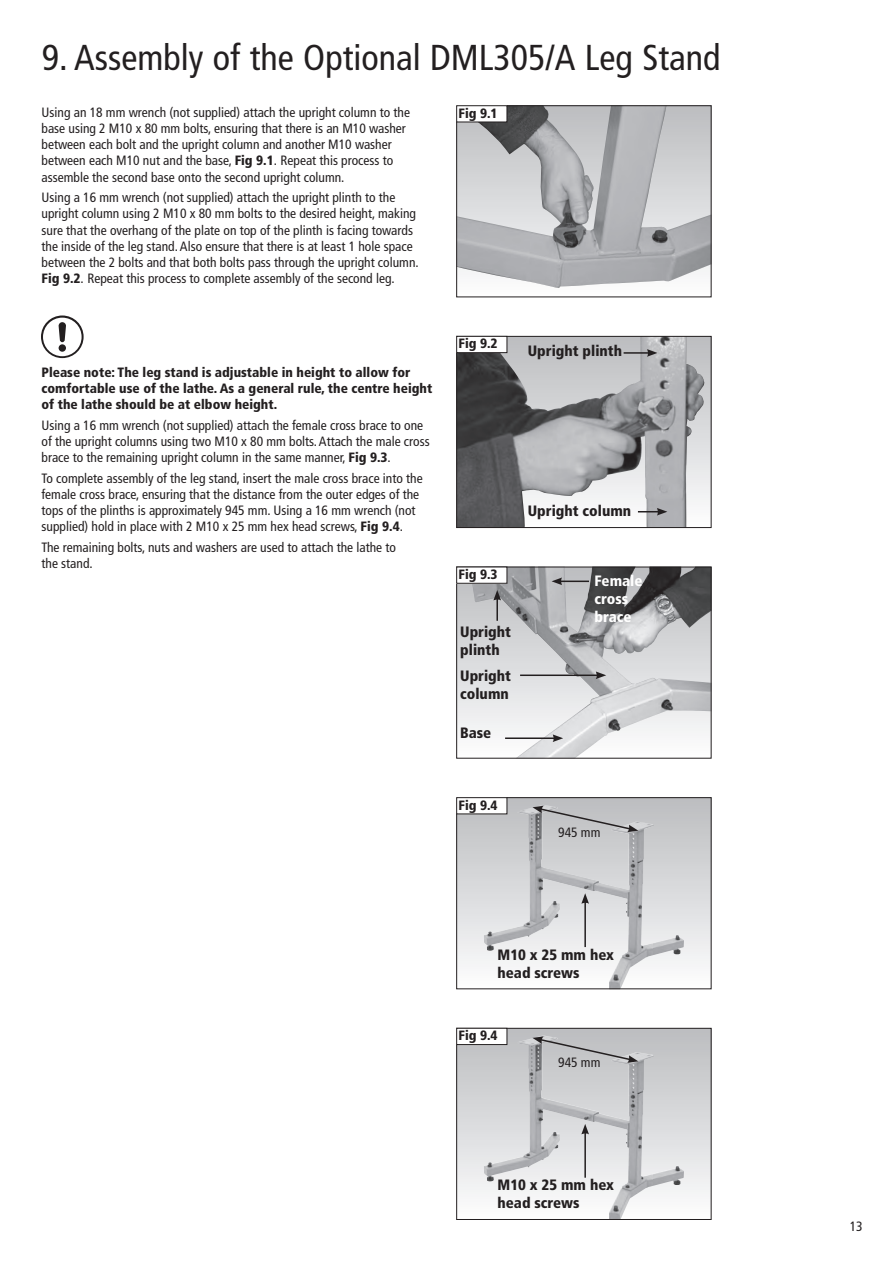
<style>
.page{position:relative;width:893px;height:1263px;background:#fff}
.page>*{position:absolute;margin:0;border:0;box-sizing:border-box;transform-origin:0 0}
.t1{font:condensed 36px "Frutiger LT Pro";color:#231f20}
.t2{font:900 condensed 15px/18px "Frutiger LT Pro";color:#231f20}
.t3{font:900 condensed 15px/18px "Frutiger LT Pro";color:#fff}
.t4{font:800 13.65px "Times";color:#231f20}
.t5{font:condensed 13.5px/16.2px "Frutiger LT Pro";color:#231f20}
.t6{font:900 condensed 13.5px/16.2px "Frutiger LT Pro";color:#231f20}
.s1{font-weight:900}
</style>
<div class="page">
<img style="left:458px;top:107px;width:251px;height:181px">
<div style="left:456px;top:105px;width:255px;height:192px;border:1px solid #231f20"></div>
<div style="left:456px;top:106px;width:51px;height:16px;background:#fff"></div>
<div style="left:456px;top:105px;width:51px;height:17px;border:1px solid #231f20"></div>
<div style="left:456px;top:567px;width:255px;height:191px;background:linear-gradient(to bottom,#b5b6b9,#fff)"></div>
<img style="left:470px;top:568px;width:239px;height:188px">
<div style="left:456px;top:566px;width:255px;height:192px;border:1px solid #231f20"></div>
<div style="left:456px;top:567px;width:51px;height:16px;background:#fff"></div>
<div style="left:456px;top:566px;width:51px;height:17px;border:1px solid #231f20"></div>
<hr style="left:520px;top:674px;width:78px;height:2px;background:#231f20">
<svg style="left:595px;top:671px;width:11px;height:8px"></svg>
<hr style="left:560px;top:580px;width:29px;height:2px;background:#231f20">
<svg style="left:551px;top:577px;width:11px;height:8px"></svg>
<hr style="left:496px;top:598px;width:2px;height:23px;background:#231f20">
<svg style="left:493px;top:590px;width:8px;height:10px"></svg>
<hr style="left:505px;top:737px;width:50px;height:2px;background:#231f20">
<svg style="left:552px;top:734px;width:11px;height:8px"></svg>
<img style="left:458px;top:338px;width:248px;height:188px">
<div style="left:456px;top:336px;width:255px;height:192px;border:1px solid #231f20"></div>
<div style="left:456px;top:336px;width:51px;height:16px;background:#fff"></div>
<div style="left:456px;top:336px;width:51px;height:17px;border:1px solid #231f20"></div>
<hr style="left:623px;top:352px;width:26px;height:2px;background:#231f20">
<svg style="left:647px;top:349px;width:10px;height:8px"></svg>
<svg style="left:638px;top:508px;width:29px;height:7px"></svg>
<div style="left:456px;top:797px;width:255px;height:191px;background:linear-gradient(to bottom,#bcbdc0,#f9f9fa)"></div>
<img style="left:484px;top:805px;width:189px;height:182px">
<div style="left:456px;top:797px;width:255px;height:192px;border:1px solid #231f20"></div>
<div style="left:456px;top:797px;width:51px;height:17px;background:#fff"></div>
<div style="left:456px;top:797px;width:51px;height:17px;border:1px solid #231f20"></div>
<hr style="left:584px;top:901px;width:2px;height:46px;background:#231f20">
<svg style="left:581px;top:893px;width:8px;height:10px"></svg>
<svg style="left:532px;top:805px;width:106px;height:27px;background:#b4b4b7"></svg>
<div style="left:456px;top:1028px;width:255px;height:191px;background:linear-gradient(to bottom,#babbbd,#fafbfb)"></div>
<img style="left:484px;top:1035px;width:189px;height:182px">
<div style="left:456px;top:1027px;width:255px;height:192px;border:1px solid #231f20"></div>
<div style="left:456px;top:1028px;width:51px;height:16px;background:#fff"></div>
<div style="left:456px;top:1027px;width:51px;height:17px;border:1px solid #231f20"></div>
<hr style="left:584px;top:1132px;width:2px;height:45px;background:#231f20">
<svg style="left:581px;top:1123px;width:8px;height:11px"></svg>
<svg style="left:532px;top:1036px;width:106px;height:26px;background:#b4b4b7"></svg>
<svg style="left:41px;top:315px;width:43px;height:43px"></svg>
<div style="left:43px;top:318px;width:39px;height:38px;background:#fff;border-radius:50%"></div>
<div style="left:59px;top:344px;width:7px;height:8px;background:#231f20;border-radius:50%"></div>
<svg style="left:59px;top:322px;width:7px;height:20px"></svg>
<h1 class="t1" style="left:42px;top:37px;width:680px">9. Assembly of the Optional DML305/A Leg Stand</h1>
<p class="t6" style="left:458px;top:105px;width:41px">Fig 9.1</p>
<p class="t5" style="left:42px;top:104px;width:370px">Using an 18 mm wrench (not supplied) attach the upright column to the base using 2 M10 x 80 mm bolts, ensuring that there is an M10 washer between each bolt and the upright column and another M10 washer between each M10 nut and the base, <span class="s1">Fig 9.1</span>. Repeat this process to assemble the second base onto the second upright column.</p>
<p class="t5" style="left:42px;top:189px;width:379px">Using a 16 mm wrench (not supplied) attach the upright plinth to the upright column using 2 M10 x 80 mm bolts to the desired height, making sure that the overhang of the plate on top of the plinth is facing towards the inside of the leg stand. Also ensure that there is at least 1 hole space between the 2 bolts and that both bolts pass through the upright column.<br><span class="s1">Fig 9.2</span>. Repeat this process to complete assembly of the second leg.</p>
<p class="t6" style="left:42px;top:364px;width:392px">Please note: The leg stand is adjustable in height to allow for comfortable use of the lathe. As a general rule, the centre height of the lathe should be at elbow height.</p>
<p class="t5" style="left:42px;top:417px;width:389px">Using a 16 mm wrench (not supplied) attach the female cross brace to one of the upright columns using two M10 x 80 mm bolts. Attach the male cross brace to the remaining upright column in the same manner, <span class="s1">Fig 9.3</span>.</p>
<p class="t5" style="left:42px;top:470px;width:382px">To complete assembly of the leg stand, insert the male cross brace into the female cross brace, ensuring that the distance from the outer edges of the tops of the plinths is approximately 945 mm. Using a 16 mm wrench (not supplied) hold in place with 2 M10 x 25 mm hex head screws, <span class="s1">Fig 9.4</span>.</p>
<p class="t5" style="left:42px;top:539px;width:356px">The remaining bolts, nuts and washers are used to attach the lathe to the stand.</p>
<p class="t4" style="left:118px;top:428px;width:6px">i</p>
<p class="t6" style="left:458px;top:335px;width:41px">Fig 9.2</p>
<p class="t2" style="left:528px;top:341px;width:96px">Upright plinth</p>
<p class="t2" style="left:528px;top:502px;width:105px">Upright column</p>
<p class="t6" style="left:458px;top:566px;width:41px">Fig 9.3</p>
<p class="t2" style="left:460px;top:622px;width:52px">Upright plinth</p>
<p class="t2" style="left:460px;top:667px;width:52px">Upright column</p>
<p class="t2" style="left:460px;top:724px;width:33px">Base</p>
<p class="t3" style="left:594px;top:572px;width:49px">Female cross brace</p>
<p class="t6" style="left:458px;top:796px;width:41px">Fig 9.4</p>
<p class="t5" style="left:558px;top:824px;width:44px">945 mm</p>
<p class="t2" style="left:497px;top:945px;width:118px">M10 x 25 mm hex head screws</p>
<p class="t6" style="left:458px;top:1027px;width:41px">Fig 9.4</p>
<p class="t5" style="left:558px;top:1054px;width:44px">945 mm</p>
<p class="t2" style="left:497px;top:1176px;width:118px">M10 x 25 mm hex head screws</p>
<p class="t5" style="left:849px;top:1218px;width:14px">13</p>
</div>
